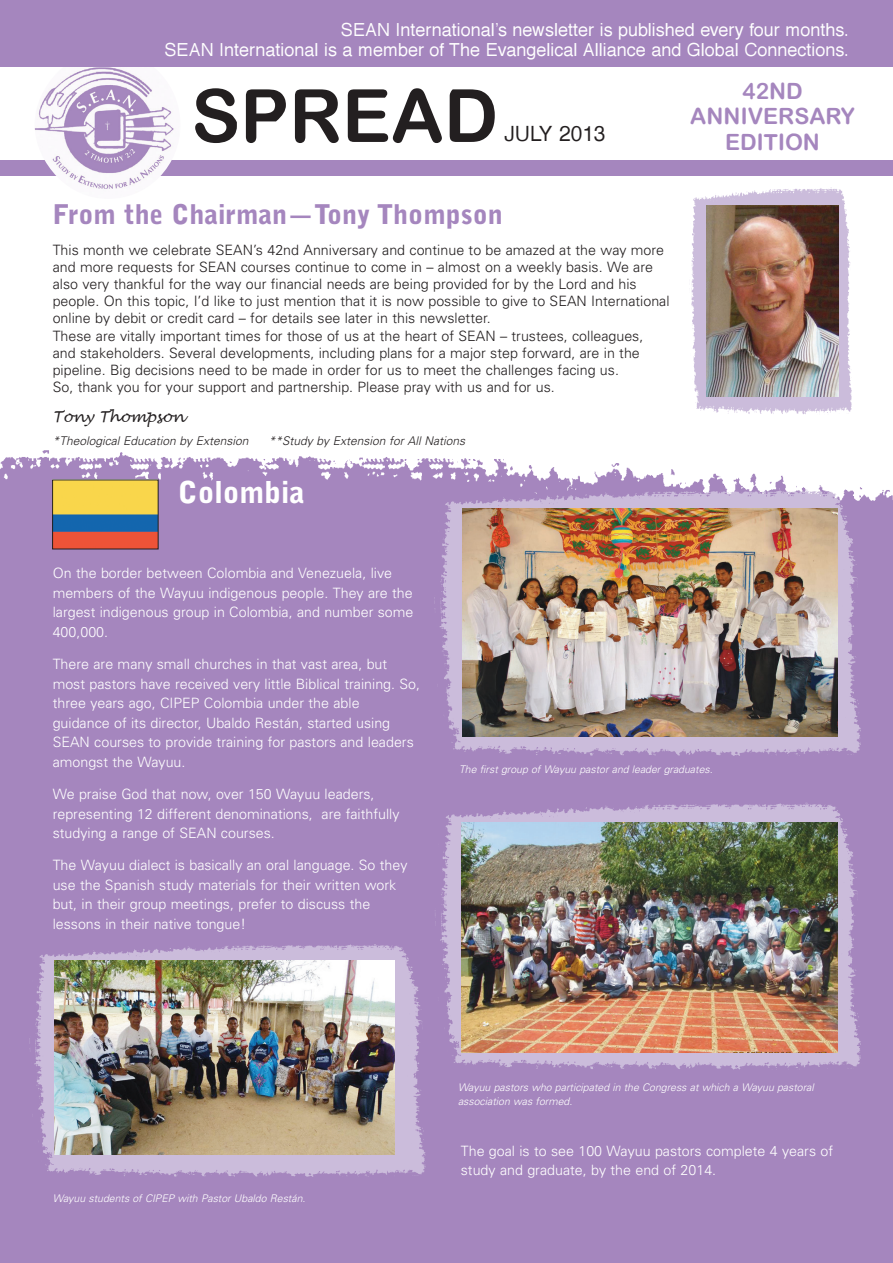
<style>
.page{position:relative;width:893px;height:1263px;background:#fff}
.page>*{position:absolute;margin:0;border:0;box-sizing:border-box;transform-origin:0 0}
.t1{font:73.5px "Arial Rounded MT Bold+T42+FOZEPD";color:#231f20}
.t2{font:30px "Bell Gothic Std Black+FEJDZK";color:#fff}
.t3{font:27px "Bell Gothic Std Black+FEJDZK";color:#a586be}
.t4{font:22.5px/25.5px "Arial Rounded MT Bold+T42+FOZEPD";color:#a586be;text-align:center}
.t5{font:21px "Helvetica+T42+KDNQLH";color:#231f20}
.t6{font:18px/19.5px "Helvetica+T42+KDNQLH";color:#fff;text-align:right}
.t7{font:15px "Lucida Handwriting Italic+T42+DXNLOR";color:#231f20}
.t8{font:14.25px/19.5px "Univers Light+SCCFYK";color:#fff}
.t9{font:14.25px/17.1px "Univers Light+SCCFYK";color:#231f20}
.t10{font:italic 12px "Univers Light+SCCFYK";color:#231f20}
.t11{font:italic 10.5px/13.5px "Univers Light+SCCFYK";letter-spacing:-.01em;color:#fff}
</style>
<div class="page">
<div style="left:0;top:160px;width:893px;height:16px;background:#a586be"></div>
<img style="left:35px;top:66px;width:145px;height:123px">
<div style="left:0;top:0;width:893px;height:66px;background:#a586be"></div>
<div style="left:0;top:450px;width:893px;height:813px;background:#a586be"></div>
<img style="left:691px;top:187px;width:161px;height:227px">
<img style="left:707px;top:206px;width:132px;height:191px">
<img style="left:54px;top:482px;width:103px;height:65px">
<div style="left:52px;top:480px;width:107px;height:69px;border:1px solid #231f20"></div>
<img style="left:421px;top:796px;width:457px;height:284px">
<img style="left:461px;top:822px;width:377px;height:230px">
<img style="left:18px;top:939px;width:408px;height:246px">
<img style="left:54px;top:961px;width:341px;height:194px">
<img style="left:422px;top:482px;width:443px;height:289px">
<img style="left:462px;top:509px;width:376px;height:227px">
<p class="t6" style="left:165px;top:22px;width:686px">SEAN International’s newsletter is published every four months.<br>SEAN International is a member of The Evangelical Alliance and Global Connections.</p>
<h1 class="t1" style="left:191px;top:88px;width:309px">SPREAD</h1>
<h3 class="t5" style="left:504px;top:126px;width:103px">JULY 2013</h3>
<h3 class="t3" style="left:53px;top:199px;width:452px">From the Chairman—Tony Thompson</h3>
<p class="t9" style="left:53px;top:243px;width:618px">This month we celebrate SEAN’s 42nd Anniversary and continue to be amazed at the way more and more requests for SEAN courses continue to come in – almost on a weekly basis. We are also very thankful for the way our financial needs are being provided for by the Lord and his people. On this topic, I’d like to just mention that it is now possible to give to SEAN International online by debit or credit card – for details see later in this newsletter.<br>These are vitally important times for those of us at the heart of SEAN – trustees, colleagues, and stakeholders. Several developments, including plans for a major step forward, are in the pipeline. Big decisions need to be made in order for us to meet the challenges facing us.<br>So, thank you for your support and partnership. Please pray with us and for us.</p>
<p class="t7" style="left:53px;top:408px;width:133px">Tony Thompson</p>
<p class="t10" style="left:53px;top:436px;width:199px">*Theological Education by Extension</p>
<p class="t10" style="left:269px;top:436px;width:200px">**Study by Extension for All Nations</p>
<h2 class="t2" style="left:178px;top:475px;width:128px">Colombia</h2>
<h3 class="t4" style="left:690px;top:80px;width:166px">42ND<br>ANNIVERSARY<br>EDITION</h3>
<p class="t8" style="left:53px;top:565px;width:362px">On the border between Colombia and Venezuela, live members of the Wayuu indigenous people. They are the largest indigenous group in Colombia, and number some 400,000.</p>
<p class="t8" style="left:53px;top:656px;width:369px">There are many small churches in that vast area, but most pastors have received very little Biblical training. So, three years ago, CIPEP Colombia under the able guidance of its director, Ubaldo Restán, started using SEAN courses to provide training for pastors and leaders amongst the Wayuu.</p>
<p class="t8" style="left:53px;top:785px;width:348px">We praise God that now, over 150 Wayuu leaders, representing 12 different denominations, are faithfully studying a range of SEAN courses.</p>
<p class="t8" style="left:53px;top:857px;width:356px">The Wayuu dialect is basically an oral language. So they use the Spanish study materials for their written work but, in their group meetings, prefer to discuss the lessons in their native tongue!</p>
<p class="t11" style="left:459px;top:763px;width:257px">The first group of Wayuu pastor and leader graduates.</p>
<p class="t11" style="left:53px;top:1193px;width:256px">Wayuu students of CIPEP with Pastor Ubaldo Restán.</p>
<p class="t11" style="left:458px;top:1082px;width:359px">Wayuu pastors who participated in the Congress at which a Wayuu pastoral association was formed.</p>
<p class="t8" style="left:461px;top:1142px;width:374px">The goal is to see 100 Wayuu pastors complete 4 years of study and graduate, by the end of 2014.</p>
</div>
